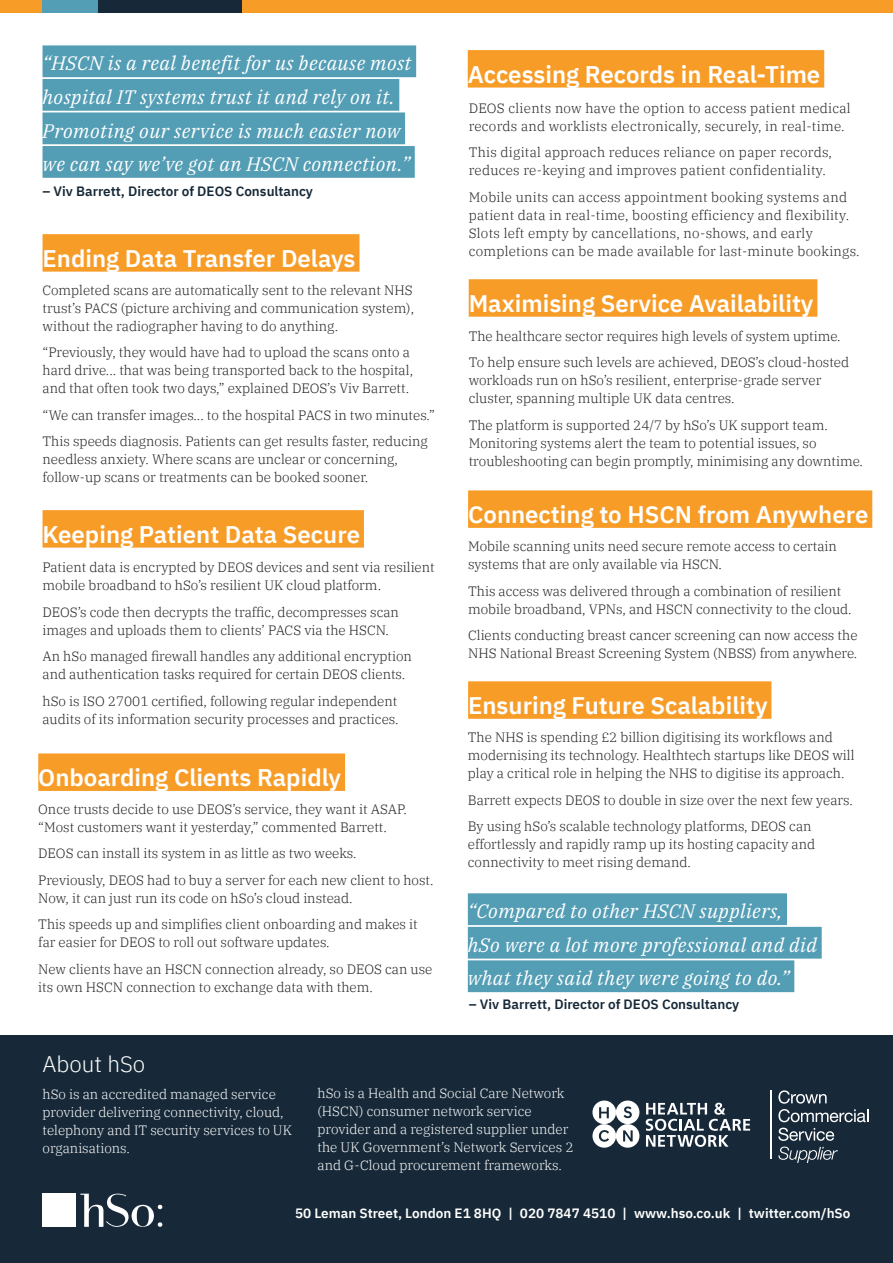
<style>
.page{position:relative;width:893px;height:1263px;background:#fff}
.page>*{position:absolute;margin:0;border:0;box-sizing:border-box;transform-origin:0 0}
.t1{font:600 24px "IBM Plex Sans";color:#fff}
.t2{font:300 22.5px "IBM Plex Sans";color:#fff}
.t3{font:italic 19.5px "IBM Plex Serif";letter-spacing:.02em;color:#fff}
.t4{font:300 13.5px/18px "IBM Plex Serif";color:#231f20}
.t5{font:300 13.5px/18px "IBM Plex Serif";letter-spacing:.02em;color:#231f20}
.t6{font:300 13.5px/18px "IBM Plex Serif";color:#fff}
.t7{font:600 13.5px "IBM Plex Sans";color:#172938}
.t8{font:600 13.5px "IBM Plex Sans";color:#fff}
</style>
<div class="page">
<div style="left:0;top:1035px;width:893px;height:228px;background:#172938"></div>
<div style="left:43px;top:1194px;width:33px;height:33px;background:#fff"></div>
<svg style="left:80px;top:1194px;width:82px;height:33px"></svg>
<div style="left:43px;top:234px;width:316px;height:38px;background:#f89c28"></div>
<div style="left:468px;top:893px;width:319px;height:32px;background:#539db5"></div>
<div style="left:468px;top:927px;width:354px;height:31px;background:#539db5"></div>
<div style="left:468px;top:960px;width:326px;height:32px;background:#539db5"></div>
<div style="left:0;top:0;width:893px;height:13px;background:#f89c28"></div>
<div style="left:98px;top:0;width:144px;height:13px;background:#172938"></div>
<div style="left:42px;top:0;width:56px;height:13px;background:#539db5"></div>
<div style="left:38px;top:753px;width:307px;height:38px;background:#f89c28"></div>
<div style="left:468px;top:681px;width:303px;height:38px;background:#f89c28"></div>
<div style="left:468px;top:490px;width:404px;height:38px;background:#f89c28"></div>
<svg style="left:646px;top:1103px;width:104px;height:44px"></svg>
<svg style="left:592px;top:1100px;width:47px;height:48px"></svg>
<svg style="left:778px;top:1090px;width:90px;height:32px"></svg>
<hr style="left:770px;top:1090px;width:1px;height:69px;background:#fff">
<svg style="left:778px;top:1128px;width:60px;height:35px"></svg>
<div style="left:43px;top:510px;width:321px;height:38px;background:#f89c28"></div>
<div style="left:468px;top:50px;width:356px;height:38px;background:#f89c28"></div>
<div style="left:469px;top:279px;width:348px;height:38px;background:#f89c28"></div>
<div style="left:43px;top:45px;width:373px;height:32px;background:#539db5"></div>
<div style="left:43px;top:79px;width:356px;height:32px;background:#539db5"></div>
<div style="left:43px;top:112px;width:362px;height:32px;background:#539db5"></div>
<div style="left:43px;top:146px;width:372px;height:32px;background:#539db5"></div>
<p class="t3" style="left:43px;top:49px;width:370px">“HSCN is a real benefit for us because most</p>
<p class="t3" style="left:43px;top:82px;width:354px">hospital IT systems trust it and rely on it.</p>
<p class="t3" style="left:43px;top:116px;width:359px">Promoting our service is much easier now</p>
<p class="t3" style="left:43px;top:149px;width:369px">we can say we’ve got an HSCN connection.”</p>
<p class="t7" style="left:43px;top:181px;width:272px">– Viv Barrett, Director of DEOS Consultancy</p>
<p class="t1" style="left:43px;top:240px;width:315px">Ending Data Transfer Delays</p>
<p class="t4" style="left:43px;top:280px;width:373px;text-align:justify">Completed scans are automatically sent to the relevant NHS trust’s PACS (picture archiving and communication system), without the radiographer having to do anything.</p>
<p class="t4" style="left:43px;top:342px;width:372px">“Previously, they would have had to upload the scans onto a hard drive... that was being transported back to the hospital, and that often took two days,” explained DEOS’s Viv Barrett.</p>
<p class="t4" style="left:43px;top:405px;width:394px">“We can transfer images... to the hospital PACS in two minutes.”</p>
<p class="t4" style="left:43px;top:431px;width:387px">This speeds diagnosis. Patients can get results faster, reducing needless anxiety. Where scans are unclear or concerning, follow-up scans or treatments can be booked sooner.</p>
<p class="t1" style="left:43px;top:516px;width:319px">Keeping Patient Data Secure</p>
<p class="t4" style="left:43px;top:557px;width:394px">Patient data is encrypted by DEOS devices and sent via resilient mobile broadband to hSo’s resilient UK cloud platform.</p>
<p class="t4" style="left:43px;top:602px;width:358px">DEOS’s code then decrypts the traffic, decompresses scan images and uploads them to clients’ PACS via the HSCN.</p>
<p class="t4" style="left:43px;top:646px;width:371px">An hSo managed firewall handles any additional encryption and authentication tasks required for certain DEOS clients.</p>
<p class="t4" style="left:43px;top:691px;width:357px">hSo is ISO 27001 certified, following regular independent audits of its information security processes and practices.</p>
<p class="t1" style="left:38px;top:759px;width:304px">Onboarding Clients Rapidly</p>
<p class="t4" style="left:38px;top:799px;width:370px">Once trusts decide to use DEOS’s service, they want it ASAP. “Most customers want it yesterday,” commented Barrett.</p>
<p class="t4" style="left:38px;top:843px;width:320px">DEOS can install its system in as little as two weeks.</p>
<p class="t4" style="left:38px;top:870px;width:397px">Previously, DEOS had to buy a server for each new client to host.<br>Now, it can just run its code on hSo’s cloud instead.</p>
<p class="t4" style="left:38px;top:914px;width:381px">This speeds up and simplifies client onboarding and makes it far easier for DEOS to roll out software updates.</p>
<p class="t4" style="left:38px;top:959px;width:396px">New clients have an HSCN connection already, so DEOS can use its own HSCN connection to exchange data with them.</p>
<p class="t1" style="left:468px;top:56px;width:354px">Accessing Records in Real-Time</p>
<p class="t5" style="left:469px;top:98px;width:384px">DEOS clients now have the option to access patient medical records and worklists electronically, securely, in real-time.</p>
<p class="t5" style="left:469px;top:142px;width:365px">This digital approach reduces reliance on paper records, reduces re-keying and improves patient confidentiality.</p>
<p class="t5" style="left:469px;top:187px;width:392px">Mobile units can access appointment booking systems and patient data in real-time, boosting efficiency and flexibility.<br>Slots left empty by cancellations, no-shows, and early completions can be made available for last-minute bookings.</p>
<p class="t1" style="left:469px;top:285px;width:346px">Maximising Service Availability</p>
<p class="t4" style="left:469px;top:326px;width:373px">The healthcare sector requires high levels of system uptime.</p>
<p class="t4" style="left:469px;top:352px;width:382px">To help ensure such levels are achieved, DEOS’s cloud-hosted workloads run on hSo’s resilient, enterprise-grade server cluster, spanning multiple UK data centres.</p>
<p class="t4" style="left:469px;top:415px;width:396px">The platform is supported 24/7 by hSo’s UK support team.<br>Monitoring systems alert the team to potential issues, so troubleshooting can begin promptly, minimising any downtime.</p>
<p class="t1" style="left:468px;top:496px;width:402px">Connecting to HSCN from Anywhere</p>
<p class="t4" style="left:468px;top:536px;width:370px">Mobile scanning units need secure remote access to certain systems that are only available via HSCN.</p>
<p class="t4" style="left:468px;top:581px;width:385px">This access was delivered through a combination of resilient mobile broadband, VPNs, and HSCN connectivity to the cloud.</p>
<p class="t4" style="left:468px;top:625px;width:391px">Clients conducting breast cancer screening can now access the<br>NHS National Breast Screening System (NBSS) from anywhere.</p>
<p class="t1" style="left:468px;top:687px;width:301px">Ensuring Future Scalability</p>
<p class="t4" style="left:468px;top:727px;width:388px">The NHS is spending £2 billion digitising its workflows and modernising its technology. Healthtech startups like DEOS will play a critical role in helping the NHS to digitise its approach.</p>
<p class="t4" style="left:468px;top:790px;width:386px">Barrett expects DEOS to double in size over the next few years.</p>
<p class="t4" style="left:468px;top:816px;width:349px">By using hSo’s scalable technology platforms, DEOS can effortlessly and rapidly ramp up its hosting capacity and connectivity to meet rising demand.</p>
<p class="t3" style="left:468px;top:896px;width:316px">“Compared to other HSCN suppliers,</p>
<p class="t3" style="left:468px;top:930px;width:351px">hSo were a lot more professional and did</p>
<p class="t3" style="left:468px;top:963px;width:323px">what they said they were going to do.”</p>
<p class="t7" style="left:469px;top:993px;width:272px">– Viv Barrett, Director of DEOS Consultancy</p>
<p class="t2" style="left:43px;top:1047px;width:104px">About hSo</p>
<p class="t6" style="left:43px;top:1084px;width:251px">hSo is an accredited managed service provider delivering connectivity, cloud, telephony and IT security services to UK organisations.</p>
<p class="t6" style="left:317px;top:1083px;width:257px">hSo is a Health and Social Care Network (HSCN) consumer network service provider and a registered supplier under the UK Government’s Network Services 2 and G-Cloud procurement frameworks.</p>
<p class="t8" style="left:295px;top:1202px;width:557px">50 Leman Street, London E1 8HQ | 020 7847 4510 | www.hso.co.uk | twitter.com/hSo</p>
</div>
